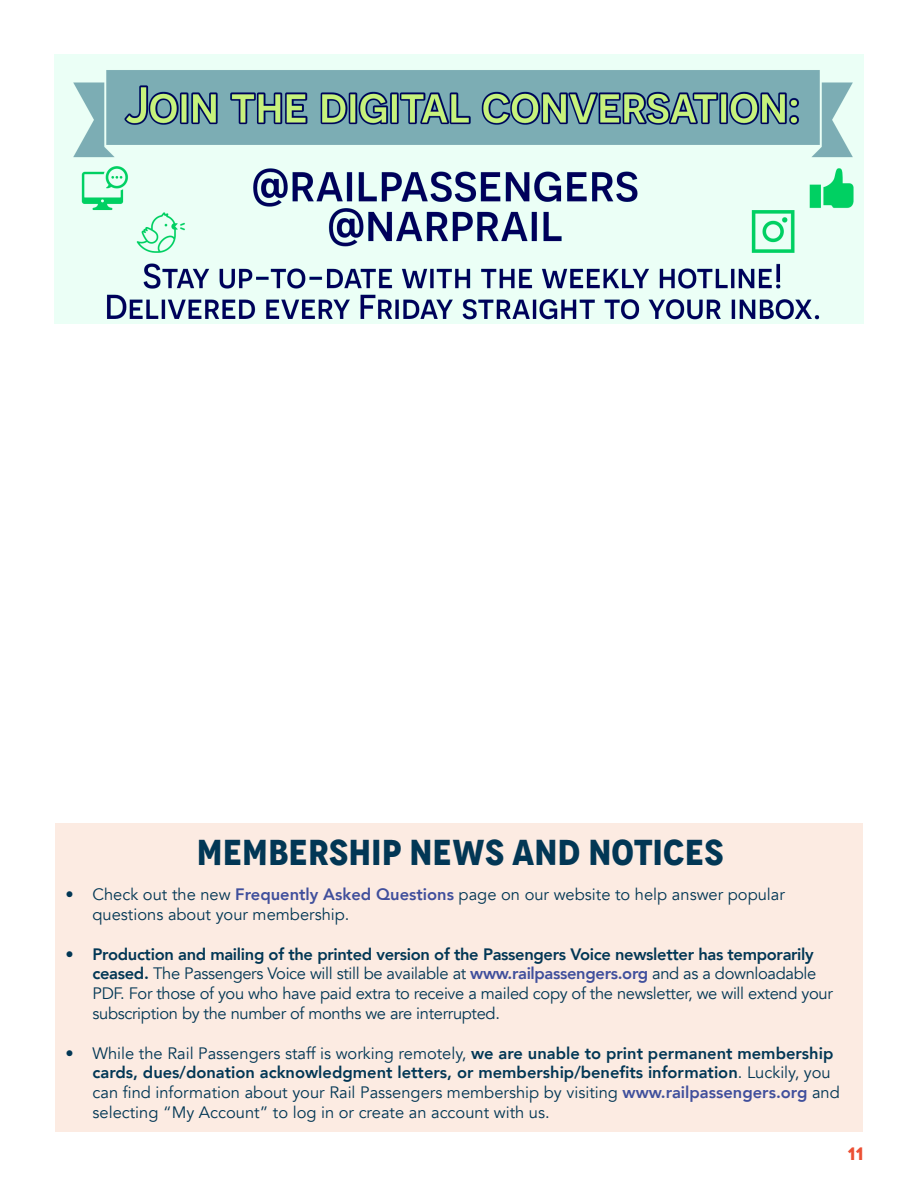
<style>
.page{position:relative;width:918px;height:1188px;background:#fff}
.page>*{position:absolute;margin:0;border:0;box-sizing:border-box;transform-origin:0 0}
.t1{font:700 condensed 36px "Novecento";color:#023755}
.t2{font:700 18px "Novecento";color:#ec5034}
.t3{font:16.5px/19.8px "Avenir";color:#023755}
.t4{font:16.5px/19.8px "Avenir";letter-spacing:-.02em;color:#023755}
.s1{font-weight:800;color:#404f9c}
.s2{font-weight:800}
</style>
<div class="page">
<div style="left:55px;top:824px;width:808px;height:308px;background:#fcebe2"></div>
<img style="left:54px;top:54px;width:810px;height:270px">
<p class="t1" style="left:197px;top:830px;width:528px">MEMBERSHIP NEWS AND NOTICES</p>
<p class="t3" style="left:93px;top:885px;width:694px;text-indent:-27px">• Check out the new <span class="s1">Frequently Asked Questions</span> page on our website to help answer popular questions about your membership.</p>
<p class="t4" style="left:93px;top:944px;width:742px;text-indent:-27px"><span class="s2">• Production and mailing of the printed version of the Passengers Voice newsletter has temporarily ceased.</span> The Passengers Voice will still be available at <span class="s1">www.railpassengers.org</span> and as a downloadable PDF. For those of you who have paid extra to receive a mailed copy of the newsletter, we will extend your subscription by the number of months we are interrupted.</p>
<p class="t3" style="left:93px;top:1043px;width:749px;text-indent:-27px">• While the Rail Passengers staff is working remotely, <span class="s2">we are unable to print permanent membership cards, dues/donation acknowledgment letters, or membership/benefits information</span>. Luckily, you can find information about your Rail Passengers membership by visiting <span class="s1">www.railpassengers.org</span> and selecting “My Account” to log in or create an account with us.</p>
<p class="t2" style="left:847px;top:1142px;width:18px">11</p>
</div>
